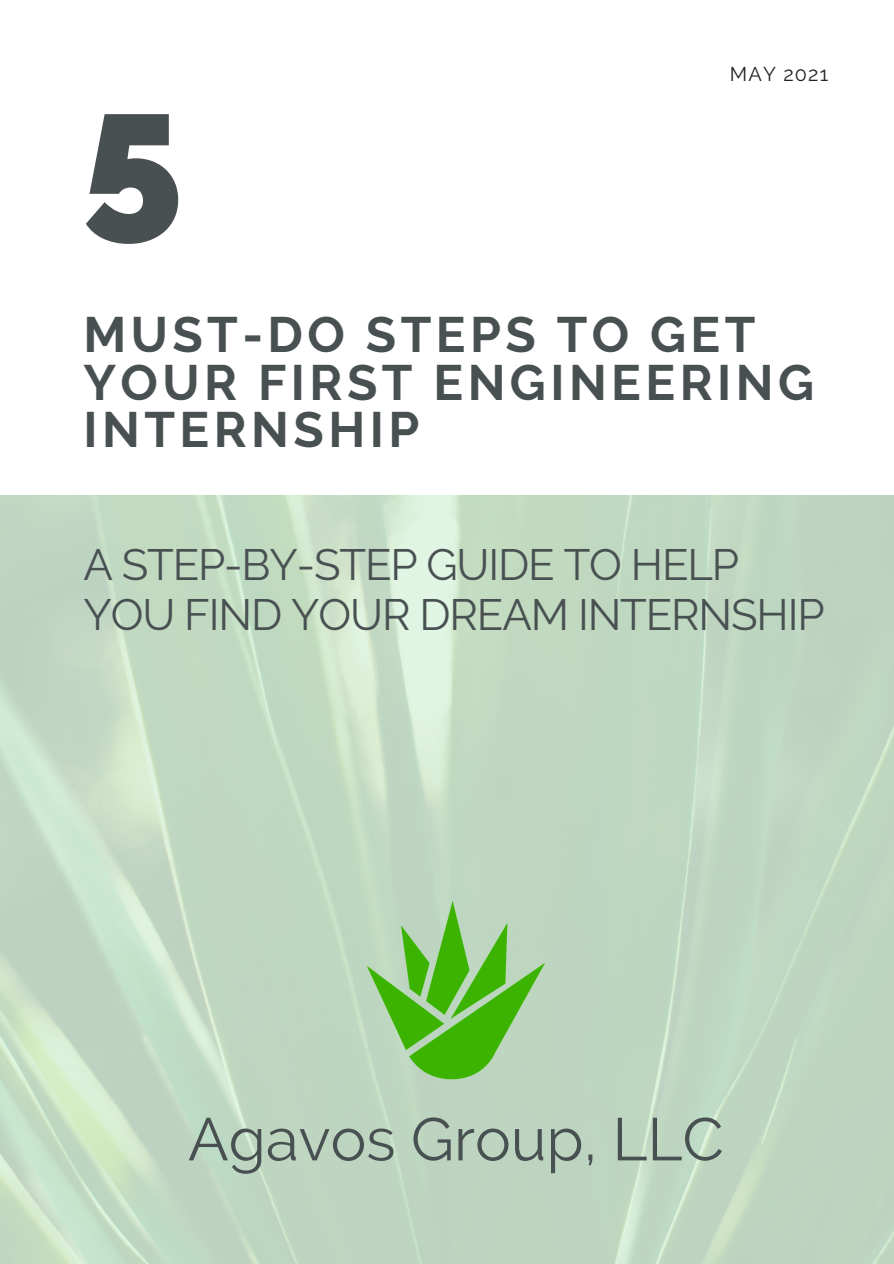
<style>
.page{position:relative;width:894px;height:1264px;background:#fff}
.page>*{position:absolute;margin:0;border:0;box-sizing:border-box;transform-origin:0 0}
.t1{font:800 180.15px "Raleway";color:#495052}
.t2{font:60px "Raleway";color:#495052}
.t3{font:700 49.5px/47.2px "Raleway";letter-spacing:.09em;color:#495052}
.t4{font:43.65px/49.5px "Raleway";letter-spacing:-.025em;color:#495052}
.t5{font:19.8px "Raleway";letter-spacing:.06em;color:#222}
</style>
<div class="page">
<img style="left:0;top:495px;width:893px;height:768px">
<img style="left:198px;top:732px;width:515px;height:515px">
<p class="t1" style="left:82px;top:48px;width:102px">5</p>
<p class="t5" style="left:729px;top:63px;width:100px">MAY 2021</p>
<p class="t3" style="left:83px;top:311px;width:732px">MUST-DO STEPS TO GET<br>YOUR FIRST ENGINEERING<br>INTERNSHIP</p>
<p class="t4" style="left:83px;top:540px;width:742px">A STEP-BY-STEP GUIDE TO HELP<br>YOU FIND YOUR DREAM INTERNSHIP</p>
<p class="t2" style="left:188px;top:1103px;width:537px">Agavos Group, LLC</p>
</div>
